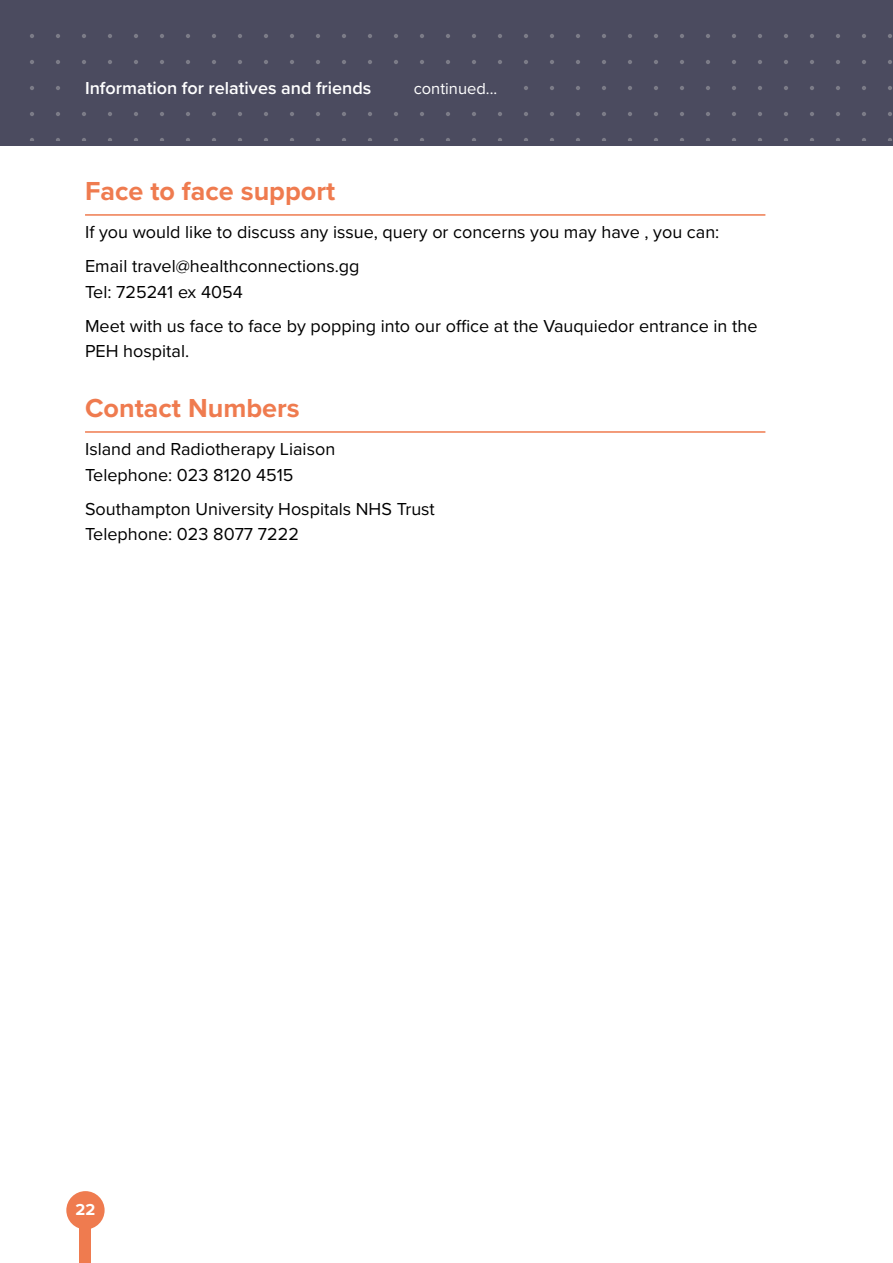
<style>
.page{position:relative;width:893px;height:1263px;background:#fff}
.page>*{position:absolute;margin:0;border:0;box-sizing:border-box;transform-origin:0 0}
.t1{font:700 27px "Proxima Nova";color:#ef7b4f}
.t2{font:18px/25.5px "Proxima Nova";color:#000}
.t3{font:600 18px "Proxima Nova";color:#fff}
.t4{font:16.5px "Proxima Nova";color:#fff}
.t5{font:700 16.5px "Proxima Nova";color:#fff}
</style>
<div class="page">
<div style="left:0;top:0;width:893px;height:146px;background:#4b4b5f"></div>
<svg style="left:30px;top:34px;width:862px;height:106px"></svg>
<div style="left:79px;top:1212px;width:12px;height:51px;background:#ef7b4f"></div>
<div style="left:66px;top:1191px;width:39px;height:38px;background:#ef7b4f;border-radius:50%"></div>
<div style="left:72px;top:67px;width:438px;height:43px;background:#4b4b5f"></div>
<hr style="left:85px;top:431px;width:680px;height:2px;background:#ef7b4f">
<hr style="left:85px;top:214px;width:680px;height:2px;background:#ef7b4f">
<p class="t3" style="left:85px;top:74px;width:288px">Information for relatives and friends</p>
<p class="t4" style="left:414px;top:76px;width:85px">continued...</p>
<h1 class="t1" style="left:85px;top:171px;width:252px">Face to face support</h1>
<p class="t2" style="left:85px;top:214px;width:636px;line-height:34px">If you would like to discuss any issue, query or concerns you may have , you can:<br>Email travel@healthconnections.gg</p>
<p class="t2" style="left:85px;top:274px;width:674px;line-height:34px">Tel: 725241 ex 4054<br>Meet with us face to face by popping into our office at the Vauquiedor entrance in the</p>
<p class="t2" style="left:85px;top:338px;width:106px">PEH hospital.</p>
<h1 class="t1" style="left:85px;top:388px;width:216px">Contact Numbers</h1>
<p class="t2" style="left:85px;top:436px;width:252px">Island and Radiotherapy Liaison<br>Telephone: 023 8120 4515</p>
<p class="t2" style="left:85px;top:495px;width:351px">Southampton University Hospitals NHS Trust<br>Telephone: 023 8077 7222</p>
<p class="t5" style="left:76px;top:1197px;width:21px">22</p>
</div>
